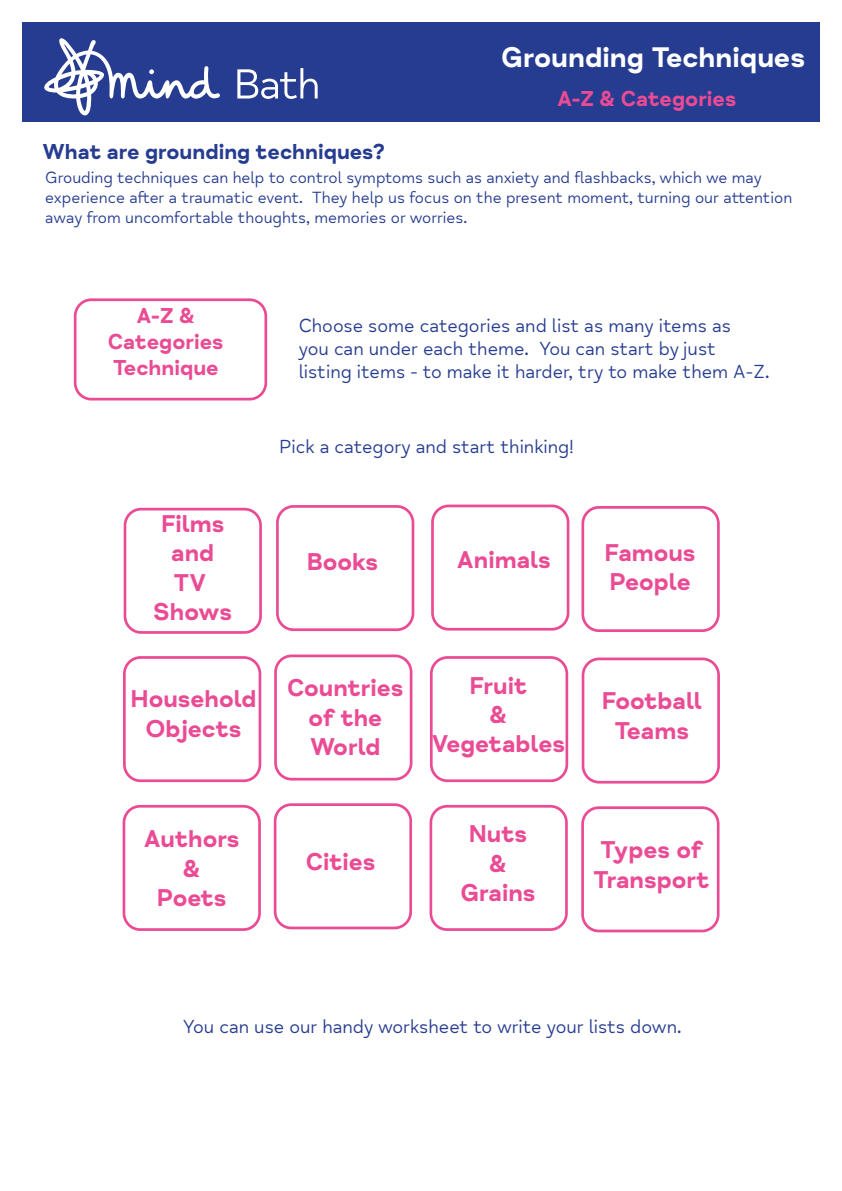
<style>
.page{position:relative;width:842px;height:1191px;background:#fff}
.page>*{position:absolute;margin:0;border:0;box-sizing:border-box;transform-origin:0 0}
.t1{font:700 28.6px "Mind Meridian";color:#fff}
.t2{font:700 24.6px/29.4px "Mind Meridian";color:#ea4b94;text-align:center}
.t3{font:700 21.8px/26.2px "Mind Meridian";color:#ea4b94;text-align:center}
.t4{font:700 21.8px "Mind Meridian";color:#263c90}
.t5{font:19px/22.8px "Mind Meridian";color:#263c90}
.t6{font:16.4px/19.6px "Mind Meridian";color:#263c90}
</style>
<div class="page">
<div style="left:124px;top:508px;width:138px;height:126px;border:3px solid #ea4b94;border-radius:16px"></div>
<div style="left:74px;top:298px;width:193px;height:102px;border:3px solid #ea4b94;border-radius:16px"></div>
<div style="left:23px;top:23px;width:796px;height:98px;background:#263c90"></div>
<svg style="left:44px;top:38px;width:176px;height:77px"></svg>
<svg style="left:237px;top:68px;width:81px;height:31px"></svg>
<div style="left:123px;top:656px;width:138px;height:126px;border:3px solid #ea4b94;border-radius:16px"></div>
<div style="left:276px;top:505px;width:138px;height:126px;border:3px solid #ea4b94;border-radius:16px"></div>
<div style="left:274px;top:654px;width:138px;height:126px;border:3px solid #ea4b94;border-radius:16px"></div>
<div style="left:431px;top:504px;width:138px;height:126px;border:3px solid #ea4b94;border-radius:16px"></div>
<div style="left:581px;top:506px;width:139px;height:126px;border:3px solid #ea4b94;border-radius:16px"></div>
<div style="left:430px;top:656px;width:138px;height:126px;border:3px solid #ea4b94;border-radius:16px"></div>
<div style="left:582px;top:657px;width:138px;height:126px;border:3px solid #ea4b94;border-radius:16px"></div>
<div style="left:123px;top:805px;width:138px;height:126px;border:3px solid #ea4b94;border-radius:16px"></div>
<div style="left:274px;top:803px;width:138px;height:126px;border:3px solid #ea4b94;border-radius:16px"></div>
<div style="left:429px;top:805px;width:139px;height:126px;border:3px solid #ea4b94;border-radius:16px"></div>
<div style="left:581px;top:806px;width:138px;height:126px;border:3px solid #ea4b94;border-radius:16px"></div>
<h1 class="t1" style="left:501px;top:40px;width:305px">Grounding Techniques</h1>
<h3 class="t3" style="left:557px;top:86px;width:181px">A-Z &amp; Categories</h3>
<h3 class="t4" style="left:43px;top:139px;width:344px">What are grounding techniques?</h3>
<p class="t6" style="left:45px;top:168px;width:749px">Grouding techniques can help to control symptoms such as anxiety and flashbacks, which we may experience after a traumatic event. They help us focus on the present moment, turning our attention away from uncomfortable thoughts, memories or worries.</p>
<h3 class="t3" style="left:108px;top:303px;width:117px">A-Z &amp;<br>Categories<br>Technique</h3>
<p class="t5" style="left:299px;top:315px;width:472px">Choose some categories and list as many items as<br>you can under each theme. You can start by just listing items - to make it harder, try to make them A-Z.</p>
<h2 class="t2" style="left:153px;top:509px;width:80px">Films and<br>TV<br>Shows</h2>
<h2 class="t2" style="left:130px;top:684px;width:128px">Household<br>Objects</h2>
<p class="t5" style="left:279px;top:435px;width:296px">Pick a category and start thinking!</p>
<h2 class="t2" style="left:307px;top:548px;width:73px">Books</h2>
<h2 class="t2" style="left:457px;top:545px;width:95px">Animals</h2>
<h2 class="t2" style="left:605px;top:538px;width:93px;text-align:left">Famous<br>People</h2>
<h2 class="t2" style="left:287px;top:674px;width:118px">Countries of the<br>World</h2>
<h2 class="t2" style="left:432px;top:671px;width:135px">Fruit<br>&amp;<br>Vegetables</h2>
<h2 class="t2" style="left:602px;top:687px;width:102px">Football<br>Teams</h2>
<h2 class="t2" style="left:144px;top:825px;width:97px">Authors &amp;<br>Poets</h2>
<h2 class="t2" style="left:306px;top:847px;width:71px">Cities</h2>
<h2 class="t2" style="left:460px;top:820px;width:77px">Nuts &amp;<br>Grains</h2>
<h2 class="t2" style="left:593px;top:835px;width:118px;text-align:left">Types of<br>Transport</h2>
<p class="t5" style="left:183px;top:1016px;width:500px">You can use our handy worksheet to write your lists down.</p>
</div>
